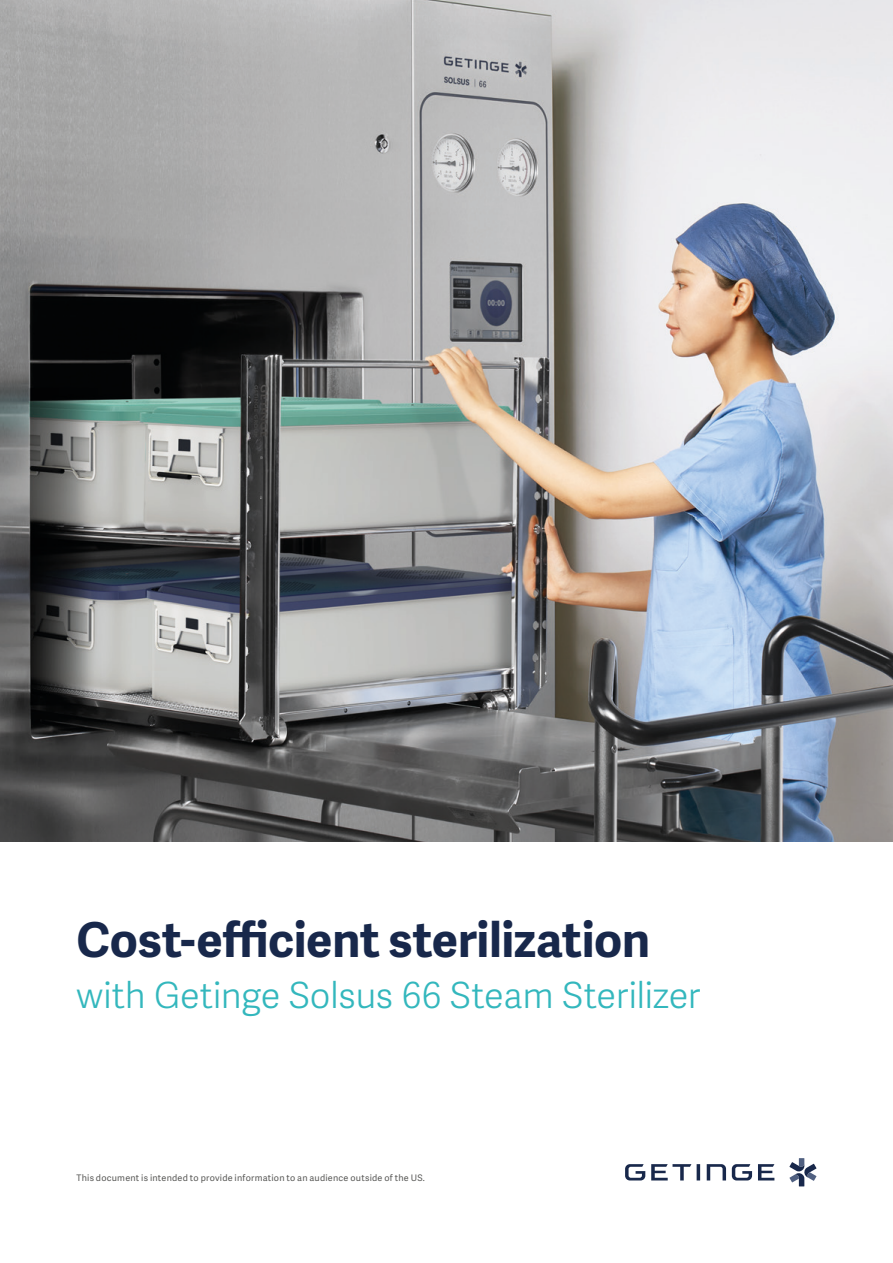
<style>
.page{position:relative;width:893px;height:1263px;background:#fff}
.page>*{position:absolute;margin:0;border:0;box-sizing:border-box;transform-origin:0 0}
.t1{font:700 48px "Adelle Sans";letter-spacing:-.005em;color:#18284b}
.t2{font:300 36px "Adelle Sans";letter-spacing:-.01em;color:#33b7bd}
.t3{font:9px "Adelle Sans";letter-spacing:.025em;color:#595957}
</style>
<div class="page">
<img style="left:0;top:0;width:893px;height:842px">
<svg style="left:789px;top:1158px;width:27px;height:28px"></svg>
<svg style="left:758px;top:1164px;width:16px;height:16px"></svg>
<svg style="left:651px;top:1164px;width:40px;height:16px"></svg>
<svg style="left:697px;top:1164px;width:3px;height:16px"></svg>
<svg style="left:625px;top:1164px;width:20px;height:16px"></svg>
<svg style="left:732px;top:1164px;width:20px;height:16px"></svg>
<svg style="left:707px;top:1164px;width:19px;height:16px"></svg>
<h1 class="t1" style="left:77px;top:904px;width:575px">Cost-efficient sterilization</h1>
<h2 class="t2" style="left:77px;top:969px;width:626px">with Getinge Solsus 66 Steam Sterilizer</h2>
<p class="t3" style="left:77px;top:1171px;width:350px">This document is intended to provide information to an audience outside of the US.</p>
</div>
